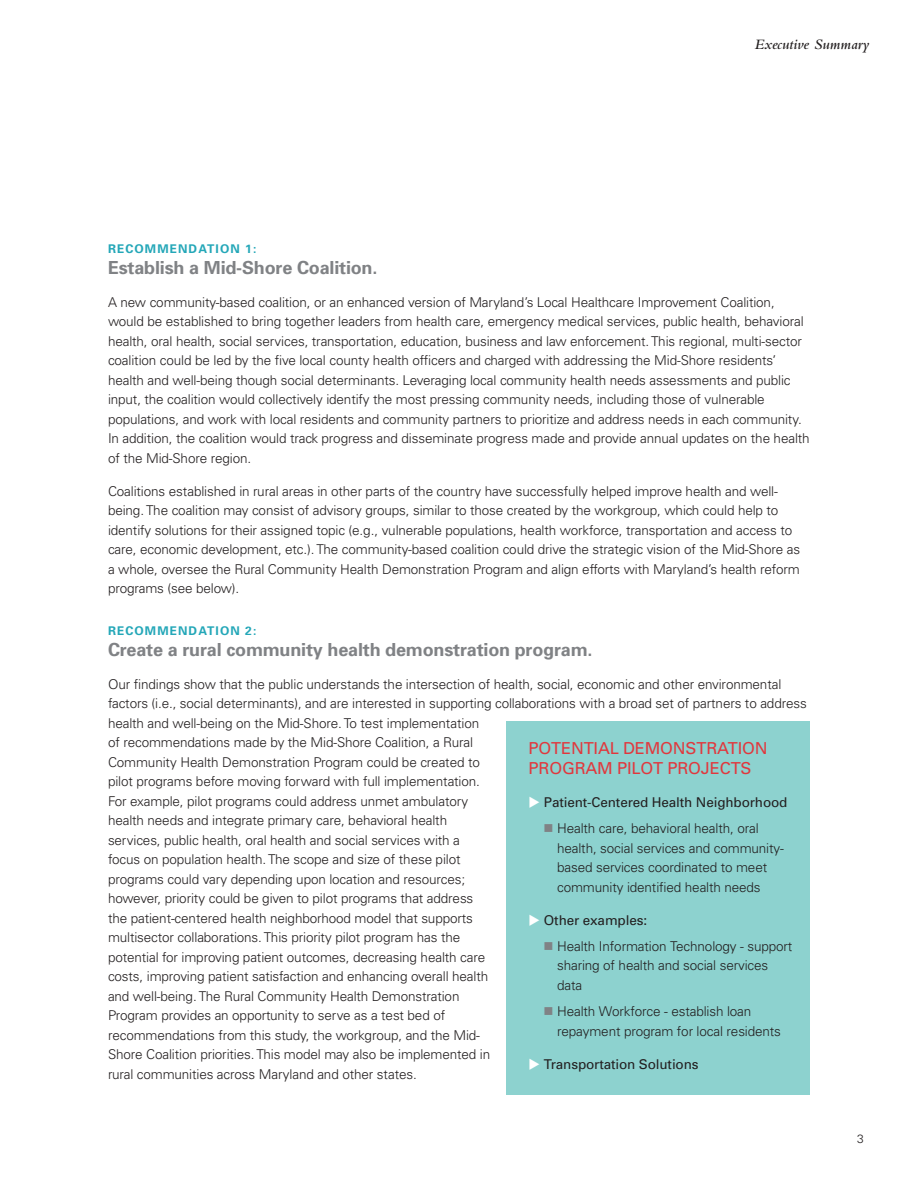
<style>
.page{position:relative;width:918px;height:1188px;background:#fff}
.page>*{position:absolute;margin:0;border:0;box-sizing:border-box;transform-origin:0 0}
.Recommendation_Text{font:700 18px "Univers";letter-spacing:-.01em;color:#808285}
.Subhead_ONE-ALL_CAPS{font:16.5px/19.5px "Univers";letter-spacing:-.01em;color:#e1373d}
.t1{font:italic 600 15px "Bembo";color:#231f20}
.Body_Copy{font:300 13.5px/19.5px "Univers LT Std";letter-spacing:-.01em;color:#231f20}
.box_bullet_TWO{font:300 13.5px/19.5px "Univers";letter-spacing:-.01em;color:#231f20}
.Box_Bullet_ONE{font:13.5px "Univers";letter-spacing:-.01em;color:#231f20}
.Recommendation_Text-2{font:700 12px "Univers";letter-spacing:.09em;color:#24a7b8}
.t2{font:300 12px "Univers LT Std";color:#231f20}
.s1{color:#fff}
.s2{color:#808285}
</style>
<div class="page">
<div style="left:506px;top:721px;width:304px;height:374px;background:#8dd2cf"></div>
<p class="t1" style="left:755px;top:36px;width:116px">Executive Summary</p>
<p class="Recommendation_Text-2" style="left:108px;top:241px;width:150px">RECOMMENDATION 1:</p>
<p class="Recommendation_Text" style="left:108px;top:256px;width:271px">Establish a Mid-Shore Coalition.</p>
<p class="Body_Copy" style="left:108px;top:292px;width:703px">A new community-based coalition, or an enhanced version of Maryland’s Local Healthcare Improvement Coalition, would be established to bring together leaders from health care, emergency medical services, public health, behavioral health, oral health, social services, transportation, education, business and law enforcement. This regional, multi-sector coalition could be led by the five local county health officers and charged with addressing the Mid-Shore residents’ health and well-being though social determinants. Leveraging local community health needs assessments and public input, the coalition would collectively identify the most pressing community needs, including those of vulnerable populations, and work with local residents and community partners to prioritize and address needs in each community.<br>In addition, the coalition would track progress and disseminate progress made and provide annual updates on the health of the Mid-Shore region.</p>
<p class="Body_Copy" style="left:108px;top:481px;width:694px">Coalitions established in rural areas in other parts of the country have successfully helped improve health and well&shy;being. The coalition may consist of advisory groups, similar to those created by the workgroup, which could help to identify solutions for their assigned topic (e.g., vulnerable populations, health workforce, transportation and access to care, economic development, etc.). The community-based coalition could drive the strategic vision of the Mid-Shore as a whole, oversee the Rural Community Health Demonstration Program and align efforts with Maryland’s health reform programs (see below).</p>
<p class="Recommendation_Text-2" style="left:108px;top:623px;width:150px">RECOMMENDATION 2:</p>
<p class="Recommendation_Text" style="left:108px;top:638px;width:486px">Create a rural community health demonstration program.</p>
<p class="Body_Copy" style="left:108px;top:674px;width:700px">Our findings show that the public understands the intersection of health, social, economic and other environmental factors (i.e., social determinants), and are interested in supporting collaborations with a broad set of partners to address health and well-being on the Mid-Shore. To test implementation<br>of recommendations made by the Mid-Shore Coalition, a Rural<br>Community Health Demonstration Program could be created to<br>pilot programs before moving forward with full implementation.<br>For example, pilot programs could address unmet ambulatory<br>health needs and integrate primary care, behavioral health<br>services, public health, oral health and social services with a<br>focus on population health. The scope and size of these pilot<br>programs could vary depending upon location and resources;<br>however, priority could be given to pilot programs that address<br>the patient-centered health neighborhood model that supports<br>multisector collaborations. This priority pilot program has the<br>potential for improving patient outcomes, decreasing health care<br>costs, improving patient satisfaction and enhancing overall health<br>and well-being. The Rural Community Health Demonstration<br>Program provides an opportunity to serve as a test bed of<br>recommendations from this study, the workgroup, and the Mid-<br>Shore Coalition priorities. This model may also be implemented in<br>rural communities across Maryland and other states.</p>
<p class="Subhead_ONE-ALL_CAPS" style="left:529px;top:739px;width:241px">POTENTIAL DEMONSTRATION<br>PROGRAM PILOT PROJECTS</p>
<p class="Box_Bullet_ONE" style="left:529px;top:794px;width:260px"><span class="s1">◆</span> Patient-Centered Health Neighborhood</p>
<p class="box_bullet_TWO" style="left:557px;top:818px;width:228px;text-indent:-14px"><span class="s2">■</span> Health care, behavioral health, oral health, social services and community&shy;based services coordinated to meet community identified health needs</p>
<p class="Box_Bullet_ONE" style="left:529px;top:911px;width:120px"><span class="s1">◆</span> Other examples:</p>
<p class="box_bullet_TWO" style="left:557px;top:936px;width:237px;text-indent:-14px"><span class="s2">■</span> Health Information Technology - support sharing of health and social services data</p>
<p class="box_bullet_TWO" style="left:557px;top:1001px;width:225px;text-indent:-14px"><span class="s2">■</span> Health Workforce - establish loan repayment program for local residents</p>
<p class="Box_Bullet_ONE" style="left:529px;top:1055px;width:172px"><span class="s1">◆</span> Transportation Solutions</p>
<p class="t2" style="left:857px;top:1131px;width:8px">3</p>
</div>
